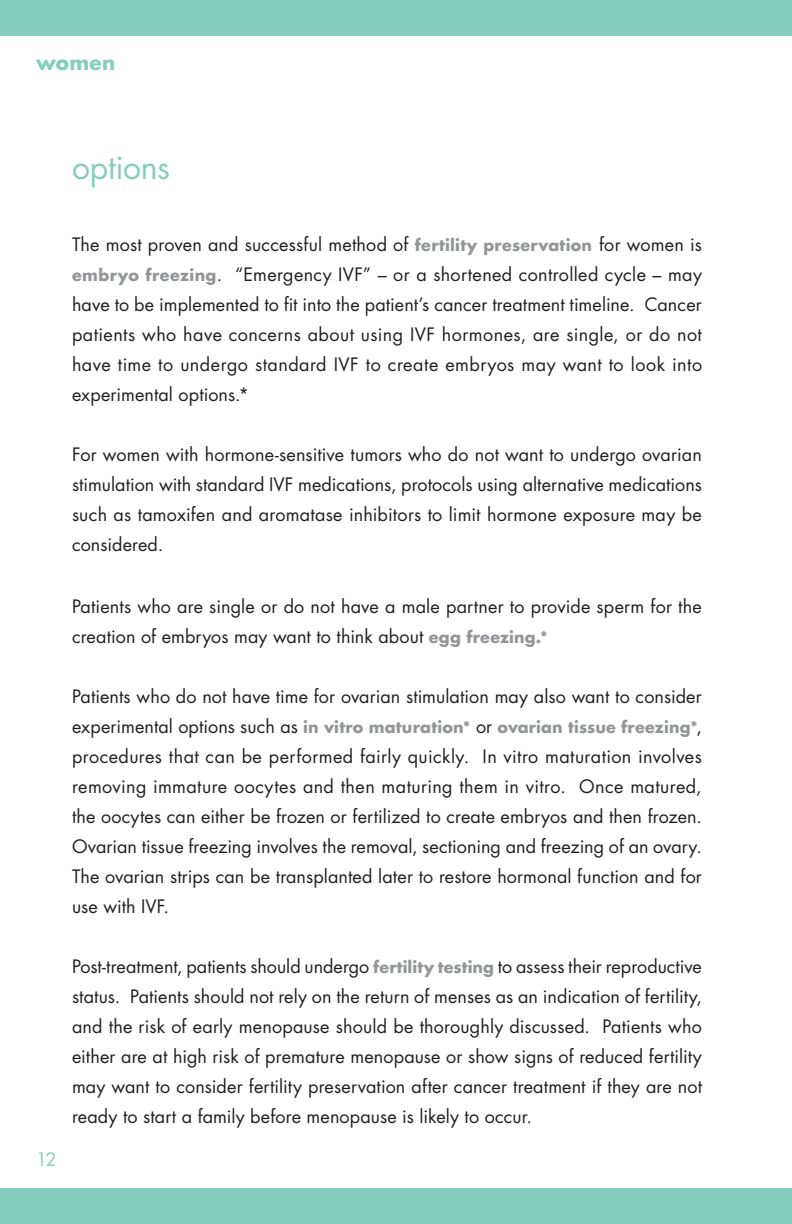
<style>
.page{position:relative;width:792px;height:1224px;background:#fff}
.page>*{position:absolute;margin:0;border:0;box-sizing:border-box;transform-origin:0 0}
.t1{font:32px "Futura";letter-spacing:-.01em;color:#85cebc}
.t2{font:700 20px "Futura";letter-spacing:.02em;color:#85cebc}
.t3{font:18px/30px "Futura";letter-spacing:.005em;color:#231f20;text-align:justify}
.t4{font:18px "Futura";color:#85cebc}
.t5{font:700 16px "Futura";letter-spacing:.01em;color:#939598}
.s1{font-weight:700;font-size:16px;color:#939598}
.s2{font-weight:400;font-size:18px;color:#231f20}
</style>
<div class="page">
<div style="left:0;top:0;width:792px;height:36px;background:#85cebc"></div>
<div style="left:0;top:1188px;width:792px;height:36px;background:#85cebc"></div>
<p class="t2" style="left:36px;top:49px;width:81px">women</p>
<h1 class="t1" style="left:72px;top:145px;width:100px">options</h1>
<p class="t3" style="left:72px;top:229px;width:632px">The most proven and successful method of <span class="s1">fertility preservation</span> for women is <span class="s1">embryo freezing</span>. “Emergency IVF” – or a shortened controlled cycle – may have to be implemented to fit into the patient’s cancer treatment timeline. Cancer patients who have concerns about using IVF hormones, are single, or do not have time to undergo standard IVF to create embryos may want to look into experimental options.*</p>
<p class="t3" style="left:72px;top:439px;width:631px">For women with hormone-sensitive tumors who do not want to undergo ovarian stimulation with standard IVF medications, protocols using alternative medications such as tamoxifen and aromatase inhibitors to limit hormone exposure may be considered.</p>
<p class="t3" style="left:72px;top:591px;width:631px">Patients who are single or do not have a male partner to provide sperm for the creation of embryos may want to think about <span class="s1">egg freezing.*</span></p>
<p class="t3" style="left:72px;top:681px;width:631px">Patients who do not have time for ovarian stimulation may also want to consider</p>
<p class="t5" style="left:72px;top:716px;width:631px"><span class="s2">experimental options such as</span> in vitro maturation* <span class="s2">or</span> ovarian tissue freezing*<span class="s2">,</span></p>
<p class="t3" style="left:72px;top:741px;width:632px">procedures that can be performed fairly quickly. In vitro maturation involves removing immature oocytes and then maturing them in vitro. Once matured, the oocytes can either be frozen or fertilized to create embryos and then frozen.<br>Ovarian tissue freezing involves the removal, sectioning and freezing of an ovary.<br>The ovarian strips can be transplanted later to restore hormonal function and for use with IVF.</p>
<p class="t4" style="left:36px;top:1147px;width:10px">12</p>
<p class="t3" style="left:72px;top:951px;width:632px">Post-treatment, patients should undergo <span class="s1">fertility testing</span> to assess their reproductive status. Patients should not rely on the return of menses as an indication of fertility, and the risk of early menopause should be thoroughly discussed. Patients who either are at high risk of premature menopause or show signs of reduced fertility may want to consider fertility preservation after cancer treatment if they are not ready to start a family before menopause is likely to occur.</p>
</div>
